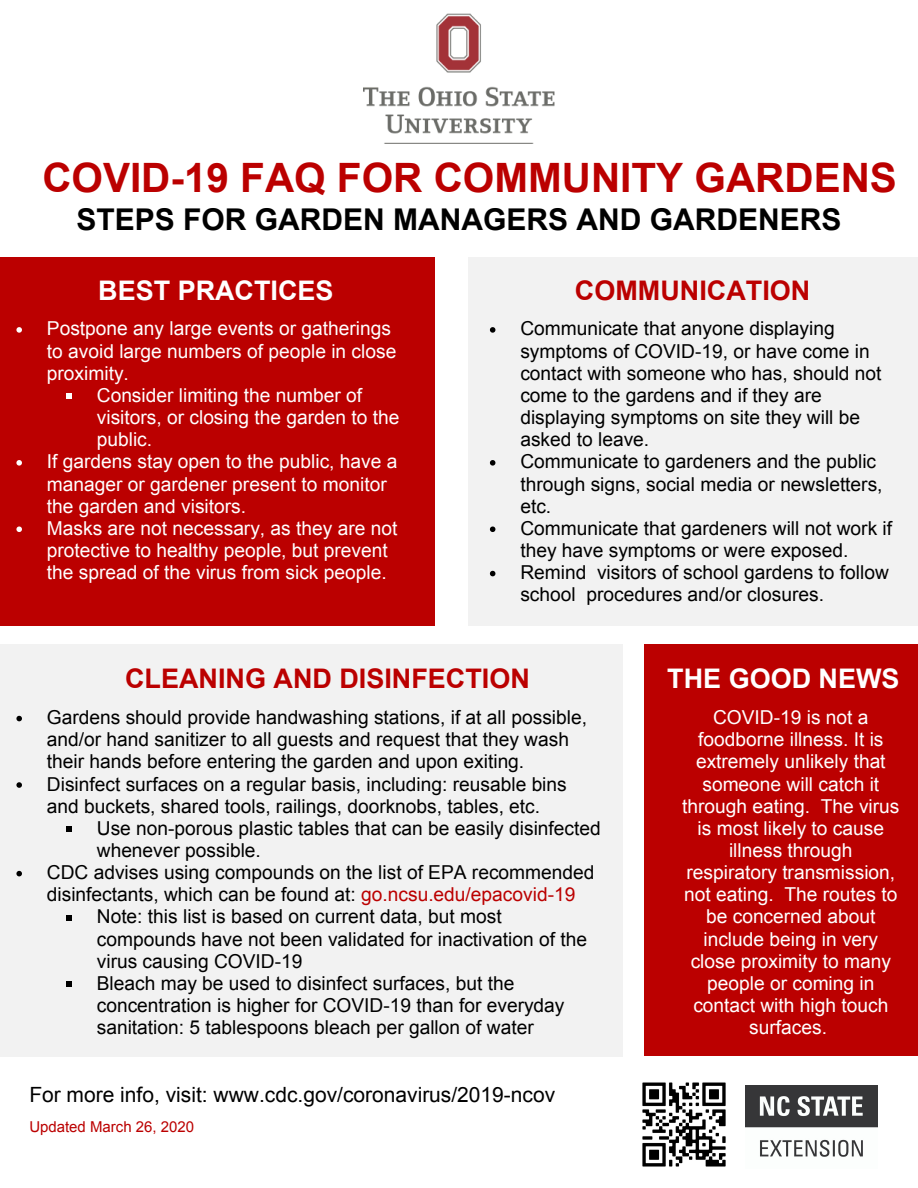
<style>
.page{position:relative;width:918px;height:1188px;background:#fff}
.page>*{position:absolute;margin:0;border:0;box-sizing:border-box;transform-origin:0 0}
.t1{font:700 40.5px "Arial";color:#b00}
.t2{font:700 30px "Arial";color:#000}
.t3{font:700 27px "Arial";color:#b00}
.t4{font:700 27px "Arial";color:#fff}
.t5{font:21px "Arial";color:#000}
.t6{font:19.2px/22.2px "Arial";color:#000}
.t7{font:19.2px/22.2px "Arial";color:#fff;text-align:center}
.t8{font:15px "Arial";color:#b00}
.s1{color:#b00}
</style>
<div class="page">
<div style="left:644px;top:644px;width:274px;height:411px;background:#b00"></div>
<div style="left:468px;top:257px;width:450px;height:369px;background:#f2f2f2"></div>
<svg style="left:490px;top:327px;width:5px;height:6px"></svg>
<svg style="left:490px;top:460px;width:5px;height:6px"></svg>
<svg style="left:490px;top:527px;width:5px;height:5px"></svg>
<svg style="left:490px;top:571px;width:5px;height:5px"></svg>
<div style="left:0;top:644px;width:622px;height:412px;background:#f2f2f2"></div>
<svg style="left:16px;top:716px;width:6px;height:5px"></svg>
<svg style="left:16px;top:782px;width:6px;height:6px"></svg>
<svg style="left:66px;top:827px;width:6px;height:5px"></svg>
<svg style="left:16px;top:871px;width:6px;height:5px"></svg>
<svg style="left:66px;top:915px;width:6px;height:6px"></svg>
<svg style="left:66px;top:982px;width:6px;height:5px"></svg>
<div style="left:0;top:257px;width:435px;height:369px;background:#b00"></div>
<svg style="left:16px;top:327px;width:6px;height:6px"></svg>
<svg style="left:66px;top:394px;width:6px;height:5px"></svg>
<svg style="left:16px;top:460px;width:6px;height:6px"></svg>
<svg style="left:16px;top:527px;width:6px;height:5px"></svg>
<img style="left:746px;top:1086px;width:131px;height:71px">
<img style="left:642px;top:1082px;width:84px;height:85px">
<img style="left:363px;top:14px;width:191px;height:129px">
<h1 class="t1" style="left:42px;top:155px;width:856px">COVID-19 FAQ FOR COMMUNITY GARDENS</h1>
<h2 class="t2" style="left:77px;top:203px;width:766px">STEPS FOR GARDEN MANAGERS AND GARDENERS</h2>
<h3 class="t4" style="left:98px;top:275px;width:237px">BEST PRACTICES</h3>
<p class="t7" style="left:47px;top:318px;width:346px">Postpone any large events or gatherings</p>
<p class="t7" style="left:47px;top:340px;width:351px">to avoid large numbers of people in close</p>
<p class="t7" style="left:47px;top:362px;width:83px">proximity.</p>
<p class="t7" style="left:97px;top:384px;width:267px">Consider limiting the number of</p>
<p class="t7" style="left:97px;top:406px;width:304px">visitors, or closing the garden to the</p>
<p class="t7" style="left:97px;top:428px;width:57px">public.</p>
<p class="t7" style="left:47px;top:451px;width:352px">If gardens stay open to the public, have a</p>
<p class="t7" style="left:47px;top:473px;width:341px">manager or gardener present to monitor</p>
<p class="t7" style="left:47px;top:495px;width:201px">the garden and visitors.</p>
<p class="t7" style="left:47px;top:517px;width:352px">Masks are not necessary, as they are not</p>
<p class="t7" style="left:47px;top:539px;width:342px">protective to healthy people, but prevent</p>
<p class="t7" style="left:47px;top:561px;width:341px">the spread of the virus from sick people.</p>
<h3 class="t3" style="left:575px;top:276px;width:237px">COMMUNICATION</h3>
<p class="t6" style="left:520px;top:318px;width:373px">Communicate that anyone displaying symptoms of COVID-19, or have come in contact with someone who has, should not come to the gardens and if they are displaying symptoms on site they will be asked to leave.<br>Communicate to gardeners and the public through signs, social media or newsletters, etc.<br>Communicate that gardeners will not work if they have symptoms or were exposed.<br>Remind visitors of school gardens to follow school procedures and/or closures.</p>
<h3 class="t3" style="left:125px;top:663px;width:406px">CLEANING AND DISINFECTION</h3>
<h3 class="t4" style="left:667px;top:663px;width:234px">THE GOOD NEWS</h3>
<p class="t7" style="left:682px;top:706px;width:219px">COVID-19 is not a foodborne illness. It is extremely unlikely that someone will catch it through eating. The virus is most likely to cause illness through respiratory transmission, not eating. The routes to be concerned about include being in very close proximity to many people or coming in contact with high touch surfaces.</p>
<p class="t6" style="left:47px;top:706px;width:542px">Gardens should provide handwashing stations, if at all possible, and/or hand sanitizer to all guests and request that they wash their hands before entering the garden and upon exiting.<br>Disinfect surfaces on a regular basis, including: reusable bins and buckets, shared tools, railings, doorknobs, tables, etc.</p>
<p class="t6" style="left:97px;top:817px;width:505px">Use non-porous plastic tables that can be easily disinfected</p>
<p class="t6" style="left:97px;top:839px;width:166px">whenever possible.</p>
<p class="t6" style="left:47px;top:861px;width:549px">CDC advises using compounds on the list of EPA recommended</p>
<p class="t6" style="left:47px;top:884px;width:530px">disinfectants, which can be found at: <span class="s1">go.ncsu.edu/epacovid-19</span></p>
<p class="t6" style="left:97px;top:906px;width:406px">Note: this list is based on current data, but most</p>
<p class="t6" style="left:97px;top:928px;width:492px">compounds have not been validated for inactivation of the</p>
<p class="t6" style="left:97px;top:950px;width:207px">virus causing COVID-19</p>
<p class="t6" style="left:97px;top:972px;width:419px">Bleach may be used to disinfect surfaces, but the</p>
<p class="t6" style="left:97px;top:994px;width:469px">concentration is higher for COVID-19 than for everyday</p>
<p class="t6" style="left:97px;top:1016px;width:438px">sanitation: 5 tablespoons bleach per gallon of water</p>
<p class="t5" style="left:29px;top:1083px;width:527px">For more info, visit: www.cdc.gov/coronavirus/2019-ncov</p>
<p class="t8" style="left:29px;top:1119px;width:166px">Updated March 26, 2020</p>
</div>
